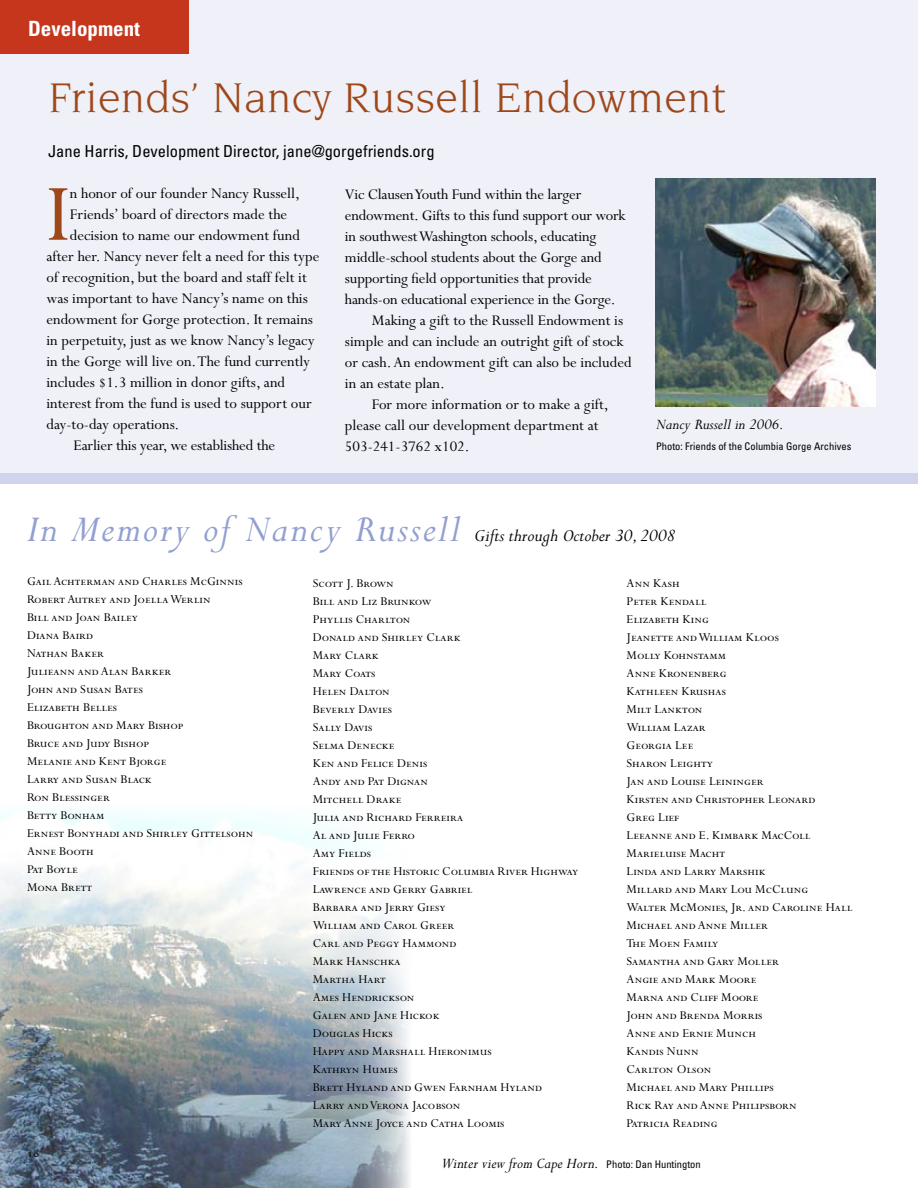
<style>
.page{position:relative;width:918px;height:1188px;background:#fff}
.page>*{position:absolute;margin:0;border:0;box-sizing:border-box;transform-origin:0 0}
.t1{font:89.85px "Perpetua";color:#9e481a}
.t2{font:45px "Novarese";color:#9e481a}
.t3{font:700 condensed 21px "Univers";color:#fff}
.t4{font:italic 19.5px "Perpetua";color:#000}
.t5{font:16.5px "Perpetua";color:#000}
.t6{font:italic 16.5px "Perpetua";color:#000}
.t7{font:condensed 16.5px "Univers";color:#000}
.t8{font:13.5px/18px "Perpetua SC";letter-spacing:.005em;color:#000}
.t9{font:condensed 10.5px "Univers";color:#000}
.s1{font-size:42px;color:#929fd0}
.s2{font-family:"Univers";font-style:normal;font-stretch:condensed;font-size:10.5px}
</style>
<div class="page">
<img style="left:0;top:811px;width:410px;height:377px">
<div style="left:0;top:0;width:917px;height:475px;background:#eff0f8"></div>
<div style="left:0;top:0;width:189px;height:54px;background:#c5361c"></div>
<div style="left:0;top:474px;width:918px;height:10px;background:#cfd3eb"></div>
<img style="left:655px;top:178px;width:221px;height:229px">
<h3 class="t3" style="left:28px;top:15px;width:113px">Development</h3>
<h2 class="t2" style="left:48px;top:74px;width:681px">Friends’ Nancy Russell Endowment</h2>
<p class="t7" style="left:48px;top:140px;width:388px">Jane Harris, Development Director, jane@gorgefriends.org</p>
<h1 class="t1" style="left:46px;top:167px;width:25px">I</h1>
<p class="t5" style="left:70px;top:184px;width:232px">n honor of our founder Nancy Russell,</p>
<p class="t5" style="left:345px;top:185px;width:238px">Vic Clausen Youth Fund within the larger</p>
<p class="t5" style="left:345px;top:206px;width:282px">endowment. Gifts to this fund support our work</p>
<p class="t5" style="left:345px;top:227px;width:253px">in southwest Washington schools, educating</p>
<p class="t5" style="left:345px;top:248px;width:258px">middle-school students about the Gorge and</p>
<p class="t5" style="left:345px;top:269px;width:248px">supporting field opportunities that provide</p>
<p class="t5" style="left:345px;top:290px;width:272px">hands-on educational experience in the Gorge.</p>
<p class="t5" style="left:372px;top:311px;width:253px">Making a gift to the Russell Endowment is</p>
<p class="t5" style="left:345px;top:332px;width:280px">simple and can include an outright gift of stock</p>
<p class="t5" style="left:345px;top:353px;width:288px">or cash. An endowment gift can also be included</p>
<p class="t5" style="left:345px;top:374px;width:102px">in an estate plan.</p>
<p class="t5" style="left:372px;top:395px;width:238px">For more information or to make a gift,</p>
<p class="t5" style="left:345px;top:416px;width:255px">please call our development department at</p>
<p class="t5" style="left:345px;top:437px;width:126px">503-241-3762 x102.</p>
<p class="t5" style="left:70px;top:205px;width:219px">Friends’ board of directors made the</p>
<p class="t5" style="left:70px;top:226px;width:232px">decision to name our endowment fund</p>
<p class="t5" style="left:46px;top:247px;width:274px">after her. Nancy never felt a need for this type</p>
<p class="t5" style="left:46px;top:268px;width:262px">of recognition, but the board and staff felt it</p>
<p class="t5" style="left:46px;top:289px;width:263px">was important to have Nancy’s name on this</p>
<p class="t5" style="left:46px;top:310px;width:268px">endowment for Gorge protection. It remains</p>
<p class="t5" style="left:46px;top:331px;width:270px">in perpetuity, just as we know Nancy’s legacy</p>
<p class="t5" style="left:46px;top:352px;width:265px">in the Gorge will live on. The fund currently</p>
<p class="t5" style="left:46px;top:373px;width:240px">includes $1.3 million in donor gifts, and</p>
<p class="t5" style="left:46px;top:394px;width:267px">interest from the fund is used to support our</p>
<p class="t5" style="left:46px;top:416px;width:134px">day-to-day operations.</p>
<p class="t5" style="left:73px;top:437px;width:203px">Earlier this year, we established the</p>
<p class="t6" style="left:656px;top:416px;width:129px">Nancy Russell in 2006.</p>
<p class="t9" style="left:656px;top:440px;width:197px">Photo: Friends of the Columbia Gorge Archives</p>
<h3 class="t4" style="left:27px;top:526px;width:650px"><span class="s1">In Memory of Nancy Russell</span> Gifts through October 30, 2008</h3>
<p class="t8" style="left:313px;top:574px;width:267px">Scott J. Brown<br>Bill and Liz Brunkow<br>Phyllis Charlton<br>Donald and Shirley Clark<br>Mary Clark<br>Mary Coats<br>Helen Dalton<br>Beverly Davies<br>Sally Davis<br>Selma Denecke<br>Ken and Felice Denis<br>Andy and Pat Dignan<br>Mitchell Drake<br>Julia and Richard Ferreira<br>Al and Julie Ferro<br>Amy Fields<br>Friends of the Historic Columbia River Highway<br>Lawrence and Gerry Gabriel<br>Barbara and Jerry Giesy<br>William and Carol Greer<br>Carl and Peggy Hammond<br>Mark Hanschka<br>Martha Hart<br>Ames Hendrickson<br>Galen and Jane Hickok<br>Douglas Hicks<br>Happy and Marshall Hieronimus<br>Kathryn Humes<br>Brett Hyland and Gwen Farnham Hyland<br>Larry and Verona Jacobson<br>Mary Anne Joyce and Catha Loomis</p>
<p class="t8" style="left:627px;top:574px;width:227px">Ann Kash<br>Peter Kendall<br>Elizabeth King<br>Jeanette and William Kloos<br>Molly Kohnstamm<br>Anne Kronenberg<br>Kathleen Krushas<br>Milt Lankton<br>William Lazar<br>Georgia Lee<br>Sharon Leighty<br>Jan and Louise Leininger<br>Kirsten and Christopher Leonard<br>Greg Lief<br>Leeanne and E. Kimbark MacColl<br>Marieluise Macht<br>Linda and Larry Marshik<br>Millard and Mary Lou McClung<br>Walter McMonies, Jr. and Caroline Hall<br>Michael and Anne Miller<br>The Moen Family<br>Samantha and Gary Moller<br>Angie and Mark Moore<br>Marna and Cliff Moore<br>John and Brenda Morris<br>Anne and Ernie Munch<br>Kandis Nunn<br>Carlton Olson<br>Michael and Mary Phillips<br>Rick Ray and Anne Philipsborn<br>Patricia Reading</p>
<p class="t8" style="left:27px;top:572px;width:228px">Gail Achterman and Charles McGinnis<br>Robert Autrey and Joella Werlin<br>Bill and Joan Bailey<br>Diana Baird<br>Nathan Baker<br>Julieann and Alan Barker<br>John and Susan Bates<br>Elizabeth Belles<br>Broughton and Mary Bishop<br>Bruce and Judy Bishop<br>Melanie and Kent Bjorge<br>Larry and Susan Black<br>Ron Blessinger<br>Betty Bonham<br>Ernest Bonyhadi and Shirley Gittelsohn<br>Anne Booth<br>Pat Boyle<br>Mona Brett</p>
<p class="t8" style="left:27px;top:1144px;width:14px">10</p>
<p class="t6" style="left:441px;top:1155px;width:261px">Winter view from Cape Horn. <span class="s2">Photo: Dan Huntington</span></p>
</div>
